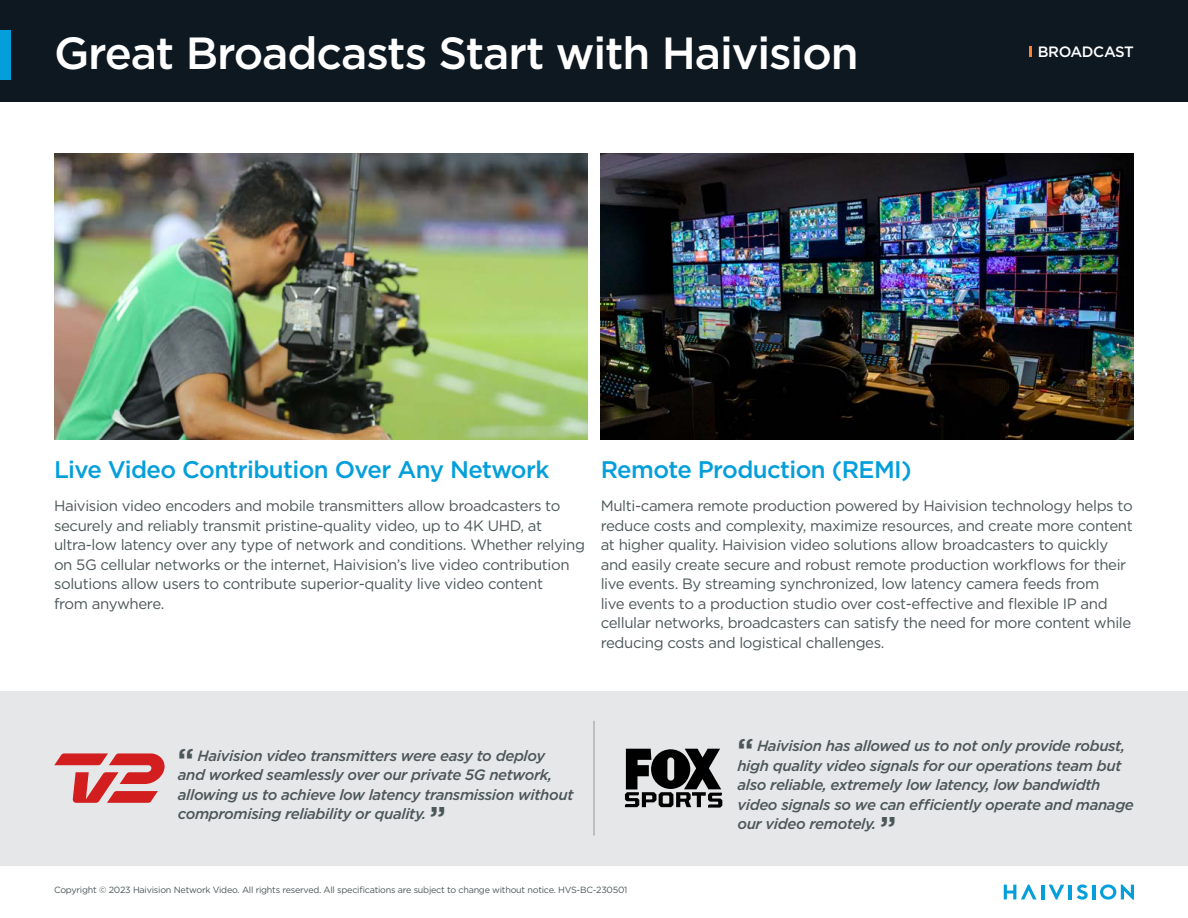
<style>
.page{position:relative;width:1188px;height:918px;background:#fff}
.page>*{position:absolute;margin:0;border:0;box-sizing:border-box;transform-origin:0 0}
.t1{font:500 45px "Gotham";letter-spacing:-.025em;color:#fff}
.t2{font:500 24px "Gotham";letter-spacing:-.025em;color:#049fdb}
.t3{font:15px/19.5px "Gotham";letter-spacing:-.025em;color:#4c5759}
.t4{font:italic 500 15px/19.5px "Gotham";letter-spacing:-.025em;color:#4c5759}
.t5{font:500 15px "Gotham";letter-spacing:-.025em;color:#fff}
.t6{font:9px "Gotham";letter-spacing:-.025em;color:#4c5759}
.s1{font-weight:700;font-style:normal;font-size:30px}
</style>
<div class="page">
<svg style="left:1049px;top:885px;width:15px;height:15px"></svg>
<hr style="left:1069px;top:885px;width:3px;height:14px;background:#049fdb">
<svg style="left:1077px;top:884px;width:11px;height:16px"></svg>
<hr style="left:1092px;top:885px;width:4px;height:14px;background:#049fdb">
<hr style="left:1041px;top:885px;width:3px;height:14px;background:#049fdb">
<svg style="left:1004px;top:884px;width:33px;height:15px"></svg>
<svg style="left:1100px;top:884px;width:34px;height:16px"></svg>
<div style="left:0;top:0;width:1188px;height:102px;background:#0e1821"></div>
<div style="left:0;top:30px;width:11px;height:50px;background:#049fdb"></div>
<svg style="left:1030px;top:47px;width:2px;height:10px"></svg>
<img style="left:601px;top:153px;width:533px;height:287px">
<div style="left:0;top:691px;width:1188px;height:175px;background:#e6e7e8"></div>
<svg style="left:54px;top:753px;width:111px;height:50px"></svg>
<hr style="left:593px;top:721px;width:2px;height:115px;background:#aeb2b2">
<svg style="left:625px;top:749px;width:97px;height:59px"></svg>
<img style="left:54px;top:153px;width:533px;height:287px">
<h1 class="t1" style="left:54px;top:24px;width:806px">Great Broadcasts Start with Haivision</h1>
<p class="t5" style="left:1038px;top:42px;width:98px">BROADCAST</p>
<h2 class="t2" style="left:54px;top:454px;width:497px">Live Video Contribution Over Any Network</h2>
<p class="t3" style="left:54px;top:496px;width:533px">Haivision video encoders and mobile transmitters allow broadcasters to securely and reliably transmit pristine-quality video, up to 4K UHD, at ultra-low latency over any type of network and conditions. Whether relying on 5G cellular networks or the internet, Haivision’s live video contribution solutions allow users to contribute superior-quality live video content<br>from anywhere.</p>
<h2 class="t2" style="left:601px;top:454px;width:313px">Remote Production (REMI)</h2>
<p class="t3" style="left:601px;top:496px;width:534px">Multi-camera remote production powered by Haivision technology helps to reduce costs and complexity, maximize resources, and create more content at higher quality. Haivision video solutions allow broadcasters to quickly and easily create secure and robust remote production workflows for their live events. By streaming synchronized, low latency camera feeds from<br>live events to a production studio over cost-effective and flexible IP and cellular networks, broadcasters can satisfy the need for more content while reducing costs and logistical challenges.</p>
<p class="t4" style="left:178px;top:746px;width:397px"><span class="s1">“</span> Haivision video transmitters were easy to deploy and worked seamlessly over our private 5G network, allowing us to achieve low latency transmission without compromising reliability or quality. <span class="s1">”</span></p>
<p class="t4" style="left:737px;top:736px;width:398px"><span class="s1">“</span> Haivision has allowed us to not only provide robust, high quality video signals for our operations team but also reliable, extremely low latency, low bandwidth video signals so we can efficiently operate and manage our video remotely. <span class="s1">”</span></p>
<p class="t6" style="left:54px;top:884px;width:575px">Copyright © 2023 Haivision Network Video. All rights reserved. All specifications are subject to change without notice. HVS-BC-230501</p>
</div>
